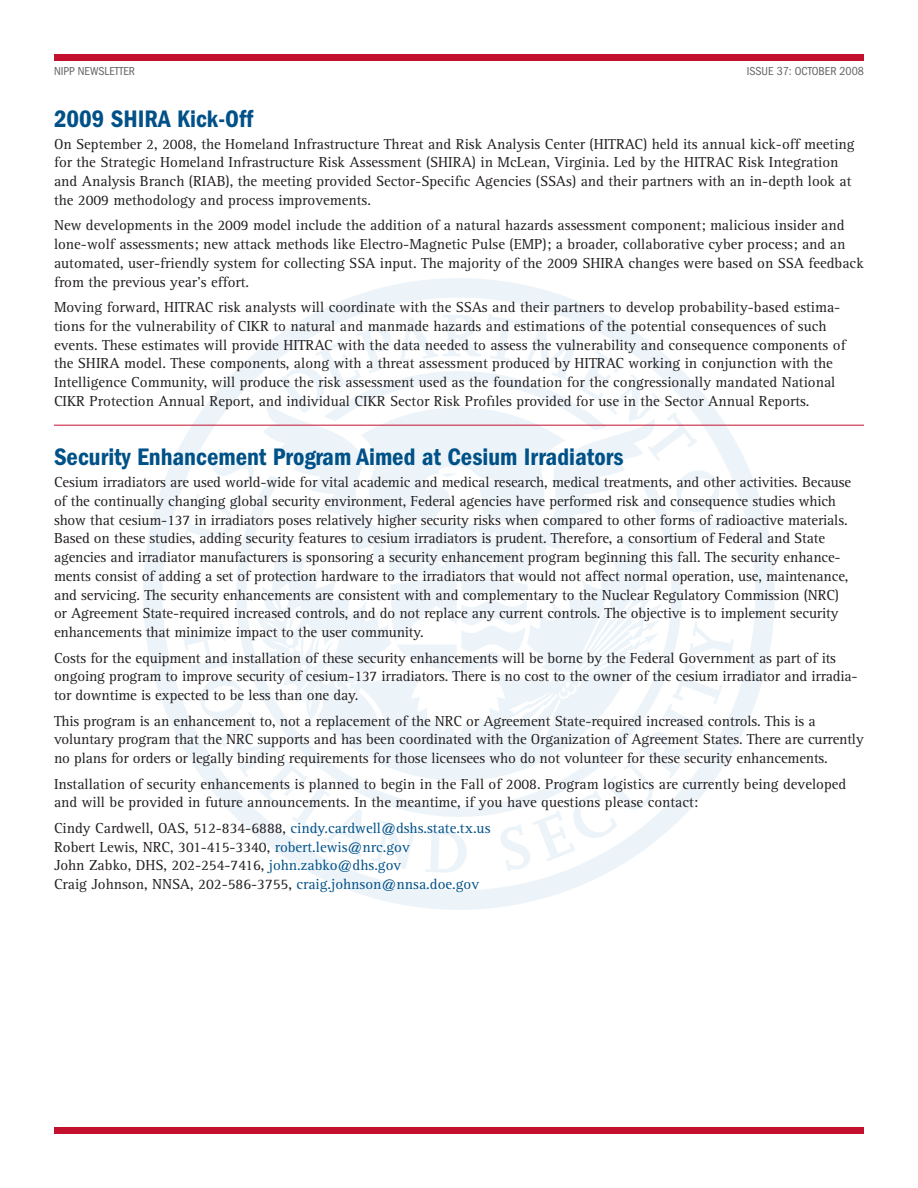
<style>
.page{position:relative;width:918px;height:1188px;background:#fff}
.page>*{position:absolute;margin:0;border:0;box-sizing:border-box;transform-origin:0 0}
.t1{font:600 condensed 24.75px "Franklin Gothic";color:#005187}
.t2{font:15px/18.8px "Rotis Serif";color:#231f20}
.t3{font:condensed 12px "Franklin Gothic";color:#636366}
.s1{color:#005187}
</style>
<div class="page">
<div style="left:54px;top:1127px;width:810px;height:7px;background:#c3102f"></div>
<div style="left:54px;top:54px;width:810px;height:7px;background:#c3102f"></div>
<svg style="left:143px;top:278px;width:632px;height:632px"></svg>
<svg style="left:182px;top:314px;width:554px;height:559px"></svg>
<hr style="left:54px;top:425px;width:810px;height:1px;background:#c3102f">
<p class="t3" style="left:54px;top:64px;width:83px">NIPP NEWSLETTER</p>
<p class="t3" style="left:747px;top:64px;width:119px">ISSUE 37: OCTOBER 2008</p>
<h1 class="t1" style="left:54px;top:104px;width:201px">2009 SHIRA Kick-Off</h1>
<p class="t2" style="left:54px;top:135px;width:802px">On September 2, 2008, the Homeland Infrastructure Threat and Risk Analysis Center (HITRAC) held its annual kick-off meeting for the Strategic Homeland Infrastructure Risk Assessment (SHIRA) in McLean, Virginia. Led by the HITRAC Risk Integration and Analysis Branch (RIAB), the meeting provided Sector-Specific Agencies (SSAs) and their partners with an in-depth look at the 2009 methodology and process improvements.</p>
<p class="t2" style="left:54px;top:216px;width:811px">New developments in the 2009 model include the addition of a natural hazards assessment component; malicious insider and lone-wolf assessments; new attack methods like Electro-Magnetic Pulse (EMP); a broader, collaborative cyber process; and an automated, user-friendly system for collecting SSA input. The majority of the 2009 SHIRA changes were based on SSA feedback from the previous year’s effort.</p>
<p class="t2" style="left:54px;top:298px;width:793px">Moving forward, HITRAC risk analysts will coordinate with the SSAs and their partners to develop probability-based estima&shy;tions for the vulnerability of CIKR to natural and manmade hazards and estimations of the potential consequences of such events. These estimates will provide HITRAC with the data needed to assess the vulnerability and consequence components of the SHIRA model. These components, along with a threat assessment produced by HITRAC working in conjunction with the Intelligence Community, will produce the risk assessment used as the foundation for the congressionally mandated National CIKR Protection Annual Report, and individual CIKR Sector Risk Profiles provided for use in the Sector Annual Reports.</p>
<h1 class="t1" style="left:54px;top:443px;width:571px">Security Enhancement Program Aimed at Cesium Irradiators</h1>
<p class="t2" style="left:54px;top:473px;width:799px">Cesium irradiators are used world-wide for vital academic and medical research, medical treatments, and other activities. Because of the continually changing global security environment, Federal agencies have performed risk and consequence studies which show that cesium-137 in irradiators poses relatively higher security risks when compared to other forms of radioactive materials.<br>Based on these studies, adding security features to cesium irradiators is prudent. Therefore, a consortium of Federal and State agencies and irradiator manufacturers is sponsoring a security enhancement program beginning this fall. The security enhance&shy;ments consist of adding a set of protection hardware to the irradiators that would not affect normal operation, use, maintenance, and servicing. The security enhancements are consistent with and complementary to the Nuclear Regulatory Commission (NRC) or Agreement State-required increased controls, and do not replace any current controls. The objective is to implement security enhancements that minimize impact to the user community.</p>
<p class="t2" style="left:54px;top:649px;width:805px">Costs for the equipment and installation of these security enhancements will be borne by the Federal Government as part of its ongoing program to improve security of cesium-137 irradiators. There is no cost to the owner of the cesium irradiator and irradia&shy;tor downtime is expected to be less than one day.</p>
<p class="t2" style="left:54px;top:712px;width:811px">This program is an enhancement to, not a replacement of the NRC or Agreement State-required increased controls. This is a voluntary program that the NRC supports and has been coordinated with the Organization of Agreement States. There are currently no plans for orders or legally binding requirements for those licensees who do not volunteer for these security enhancements.</p>
<p class="t2" style="left:54px;top:775px;width:794px">Installation of security enhancements is planned to begin in the Fall of 2008. Program logistics are currently being developed and will be provided in future announcements. In the meantime, if you have questions please contact:</p>
<p class="t2" style="left:54px;top:819px;width:438px">Cindy Cardwell, OAS, 512-834-6888, <span class="s1">cindy.cardwell@dshs.state.tx.us </span>Robert Lewis, NRC, 301-415-3340, <span class="s1">robert.lewis@nrc.gov<br></span>John Zabko, DHS, 202-254-7416, <span class="s1">john.zabko@dhs.gov<br></span>Craig Johnson, NNSA, 202-586-3755, <span class="s1">craig.johnson@nnsa.doe.gov</span></p>
</div>
